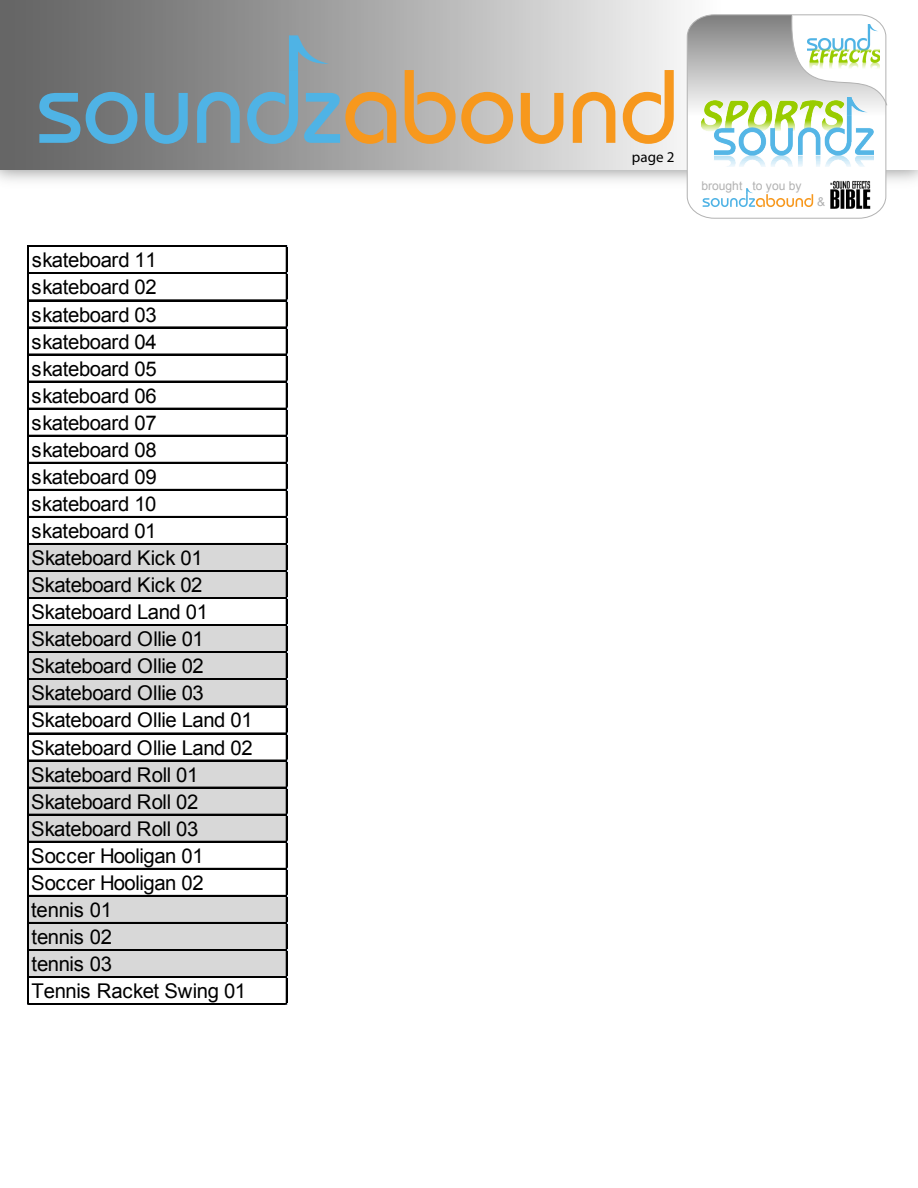
<style>
.page{position:relative;width:918px;height:1188px;background:#fff}
.page>*{position:absolute;margin:0;border:0;box-sizing:border-box;transform-origin:0 0}
.t1{font:20.25px/27px "Arial";letter-spacing:-.02em;color:#000}
.t2{font:15px "Myriad Pro";color:#000}
.t3{font:12.15px "Arial";color:#b2b2b2}
</style>
<div class="page">
<img style="left:0;top:169px;width:918px;height:25px">
<div style="left:0;top:0;width:918px;height:169px;background:linear-gradient(to right,#616161,#fff)"></div>
<svg style="left:623px;top:70px;width:51px;height:74px"></svg>
<svg style="left:405px;top:70px;width:108px;height:74px"></svg>
<svg style="left:521px;top:93px;width:42px;height:51px"></svg>
<svg style="left:573px;top:92px;width:42px;height:51px"></svg>
<svg style="left:247px;top:35px;width:149px;height:109px"></svg>
<svg style="left:197px;top:92px;width:43px;height:51px"></svg>
<svg style="left:145px;top:93px;width:43px;height:51px"></svg>
<svg style="left:86px;top:92px;width:51px;height:52px"></svg>
<svg style="left:39px;top:93px;width:41px;height:50px"></svg>
<svg style="left:687px;top:14px;width:201px;height:205px"></svg>
<img style="left:827px;top:177px;width:46px;height:36px">
<img style="left:701px;top:97px;width:172px;height:71px">
<div style="left:29px;top:543px;width:259px;height:56px;background:#d8d8d8"></div>
<div style="left:29px;top:625px;width:259px;height:82px;background:#d8d8d8"></div>
<div style="left:29px;top:760px;width:259px;height:83px;background:#d8d8d8"></div>
<div style="left:29px;top:895px;width:259px;height:83px;background:#d8d8d8"></div>
<hr style="left:29px;top:246px;width:259px;height:1px;background:#000">
<hr style="left:29px;top:273px;width:259px;height:1px;background:#000">
<hr style="left:29px;top:300px;width:259px;height:1px;background:#000">
<hr style="left:29px;top:327px;width:259px;height:1px;background:#000">
<hr style="left:29px;top:354px;width:259px;height:1px;background:#000">
<hr style="left:29px;top:381px;width:259px;height:1px;background:#000">
<hr style="left:29px;top:408px;width:259px;height:1px;background:#000">
<hr style="left:29px;top:435px;width:259px;height:2px;background:#000">
<hr style="left:29px;top:462px;width:259px;height:2px;background:#000">
<hr style="left:29px;top:489px;width:259px;height:2px;background:#000">
<hr style="left:29px;top:516px;width:259px;height:2px;background:#000">
<hr style="left:29px;top:543px;width:259px;height:2px;background:#000">
<hr style="left:29px;top:570px;width:259px;height:1px;background:#000">
<hr style="left:29px;top:571px;width:259px;height:1px;background:#000">
<hr style="left:29px;top:597px;width:259px;height:1px;background:#000">
<hr style="left:29px;top:598px;width:259px;height:1px;background:#000">
<hr style="left:29px;top:624px;width:259px;height:1px;background:#000">
<hr style="left:29px;top:625px;width:259px;height:1px;background:#000">
<hr style="left:29px;top:651px;width:259px;height:1px;background:#000">
<hr style="left:29px;top:652px;width:259px;height:1px;background:#000">
<hr style="left:29px;top:679px;width:259px;height:1px;background:#000">
<hr style="left:29px;top:706px;width:259px;height:1px;background:#000">
<hr style="left:29px;top:733px;width:259px;height:1px;background:#000">
<hr style="left:29px;top:760px;width:259px;height:1px;background:#000">
<hr style="left:29px;top:787px;width:259px;height:1px;background:#000">
<hr style="left:29px;top:814px;width:259px;height:2px;background:#000">
<hr style="left:29px;top:841px;width:259px;height:2px;background:#000">
<hr style="left:29px;top:868px;width:259px;height:2px;background:#000">
<hr style="left:29px;top:895px;width:259px;height:2px;background:#000">
<hr style="left:29px;top:922px;width:259px;height:2px;background:#000">
<hr style="left:29px;top:949px;width:259px;height:1px;background:#000">
<hr style="left:29px;top:950px;width:259px;height:1px;background:#000">
<hr style="left:29px;top:976px;width:259px;height:1px;background:#000">
<hr style="left:29px;top:977px;width:259px;height:1px;background:#000">
<hr style="left:28px;top:246px;width:1px;height:759px;background:#000">
<hr style="left:29px;top:1003px;width:259px;height:1px;background:#000">
<hr style="left:29px;top:1004px;width:259px;height:1px;background:#000">
<hr style="left:286px;top:246px;width:2px;height:759px;background:#000">
<p class="t1" style="left:31px;top:247px;width:223px">skateboard 11 skateboard 02 skateboard 03 skateboard 04 skateboard 05 skateboard 06 skateboard 07 skateboard 08 skateboard 09 skateboard 10 skateboard 01<br>Skateboard Kick 01<br>Skateboard Kick 02<br>Skateboard Land 01<br>Skateboard Ollie 01<br>Skateboard Ollie 02<br>Skateboard Ollie 03<br>Skateboard Ollie Land 01<br>Skateboard Ollie Land 02<br>Skateboard Roll 01<br>Skateboard Roll 02<br>Skateboard Roll 03<br>Soccer Hooligan 01<br>Soccer Hooligan 02 tennis 01<br>tennis 02<br>tennis 03<br>Tennis Racket Swing 01</p>
<p class="t2" style="left:632px;top:148px;width:44px">page 2</p>
<p class="t3" style="left:701px;top:178px;width:102px">brought to you by</p>
<p class="t3" style="left:817px;top:193px;width:10px">&amp;</p>
</div>
